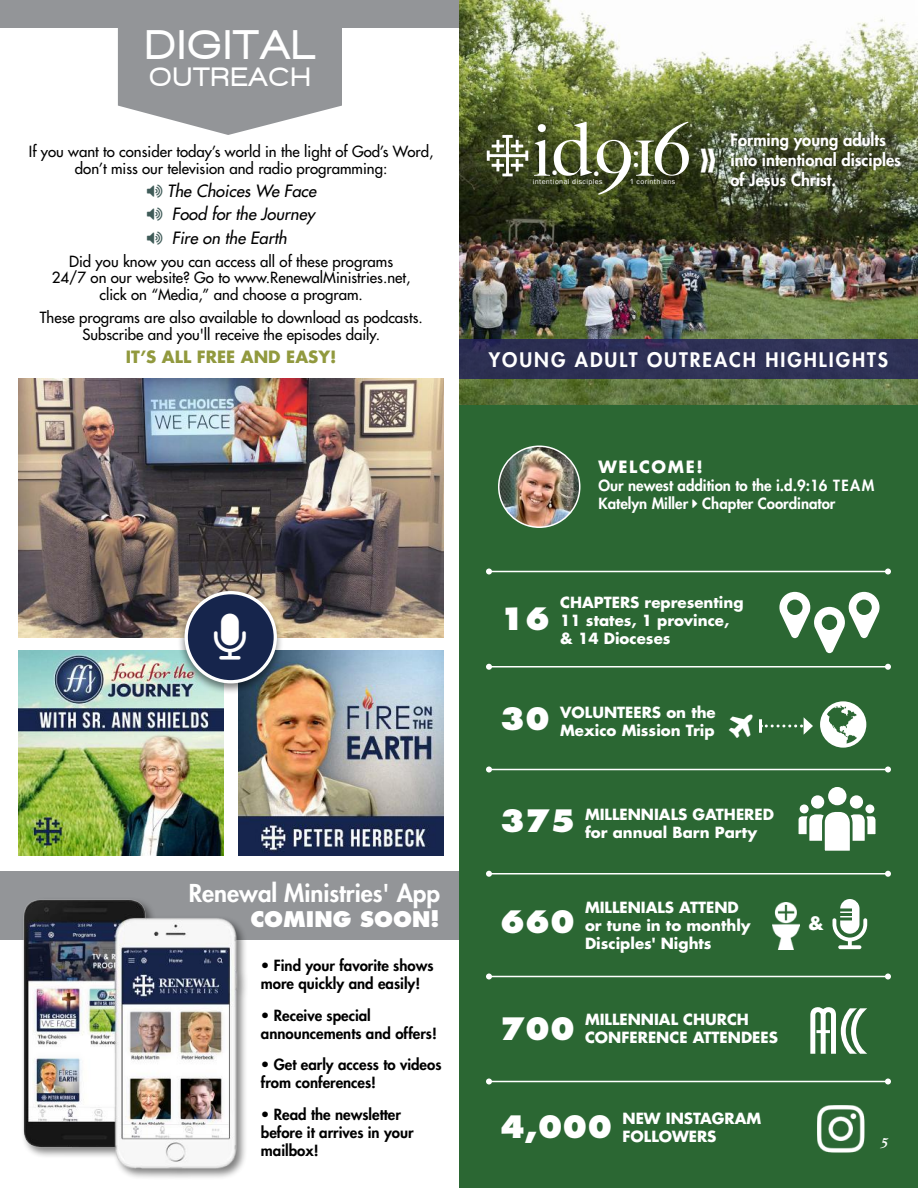
<style>
.page{position:relative;width:918px;height:1188px;background:#fff}
.page>*{position:absolute;margin:0;border:0;box-sizing:border-box;transform-origin:0 0}
.t1{font:500 74.4px "Big Caslon";color:#fff}
.t2{font:64.5px "Anna";color:#fff}
.t3{font:700 45px "Bebas Neue";color:#fff}
.t4{font:900 42px "Walkway";letter-spacing:.1em;color:#fff}
.t5{font:500 37.2px "Big Caslon";color:#fff}
.t6{font:800 30px "Futura";color:#fff}
.t7{font:900 27px "Walkway";letter-spacing:.1em;color:#fff}
.t8{font:800 24px "Futura";color:#fff}
.t9{font:800 21px "Futura";color:#fff}
.t10{font:800 19.5px "Futura";letter-spacing:.1em;color:#fff}
.t11{font:700 18px "Futura";color:#fff}
.t12{font:800 16.5px/20.2px "Futura";color:#fff}
.t13{font:italic 16.5px/23.2px "Futura";color:#000;text-align:justify}
.t14{font:700 16.5px "Futura";color:#91993e}
.t15{font:700 16.5px "Futura";letter-spacing:.1em;color:#fff}
.t16{font:15px/16.5px "Futura";color:#000;text-align:center}
.t17{font:700 15px/18px "Futura";color:#fff}
.t18{font:800 15px/18px "Futura";color:#000}
.t19{font:800 15px/18px "Futura";color:#fff}
.t20{font:italic 700 15px "New Baskerville";color:#fff}
.t21{font:7.5px "Franklin Gothic";letter-spacing:.05em;color:#fff}
.s1{font-size:37.2px}
.s2{font-size:74.4px}
.s3{font-family:"Arial"}
</style>
<div class="page">
<div style="left:0;top:0;width:918px;height:28px;background:#939598"></div>
<img style="left:19px;top:651px;width:204px;height:204px">
<img style="left:239px;top:651px;width:205px;height:204px">
<div style="left:0;top:872px;width:468px;height:68px;background:#939598"></div>
<div style="left:459px;top:0;width:459px;height:1188px;background:#2b6733"></div>
<img style="left:459px;top:0;width:459px;height:405px">
<svg style="left:487px;top:135px;width:41px;height:41px;background:#7f866b"></svg>
<img style="left:19px;top:379px;width:425px;height:259px">
<div style="left:459px;top:339px;width:459px;height:39px;background:#2e3155"></div>
<div style="left:737px;top:125px;width:181px;height:69px;background:#000;opacity:.75"></div>
<hr style="left:489px;top:769px;width:399px;height:1px;background:#fff">
<svg style="left:486px;top:766px;width:6px;height:6px"></svg>
<svg style="left:885px;top:766px;width:6px;height:6px"></svg>
<hr style="left:489px;top:666px;width:399px;height:2px;background:#fff">
<svg style="left:486px;top:664px;width:6px;height:6px"></svg>
<svg style="left:885px;top:664px;width:6px;height:6px"></svg>
<hr style="left:759px;top:719px;width:3px;height:14px;background:#fff">
<svg style="left:760px;top:717px;width:53px;height:18px"></svg>
<hr style="left:489px;top:873px;width:399px;height:1px;background:#fff">
<svg style="left:486px;top:871px;width:6px;height:6px"></svg>
<svg style="left:885px;top:871px;width:6px;height:6px"></svg>
<hr style="left:489px;top:976px;width:399px;height:1px;background:#fff">
<svg style="left:486px;top:974px;width:6px;height:6px"></svg>
<svg style="left:885px;top:974px;width:6px;height:6px"></svg>
<hr style="left:489px;top:571px;width:399px;height:1px;background:#fff">
<svg style="left:486px;top:568px;width:6px;height:6px"></svg>
<svg style="left:885px;top:568px;width:6px;height:6px"></svg>
<img style="left:773px;top:903px;width:26px;height:47px">
<hr style="left:489px;top:1081px;width:399px;height:1px;background:#fff">
<svg style="left:486px;top:1078px;width:6px;height:6px"></svg>
<svg style="left:885px;top:1078px;width:6px;height:6px"></svg>
<img style="left:499px;top:446px;width:81px;height:81px;border-radius:40px">
<div style="left:498px;top:446px;width:82px;height:82px;border:2px solid #fff;border-radius:50%"></div>
<div style="left:801px;top:805px;width:7px;height:8px;background:#fff;border-radius:50%"></div>
<div style="left:800px;top:804px;width:9px;height:9px;border:2px solid #fff;border-radius:50%"></div>
<div style="left:866px;top:805px;width:7px;height:8px;background:#fff;border-radius:50%"></div>
<div style="left:865px;top:804px;width:9px;height:9px;border:2px solid #fff;border-radius:50%"></div>
<div style="left:812px;top:797px;width:11px;height:10px;background:#fff;border-radius:50%"></div>
<div style="left:811px;top:795px;width:13px;height:14px;border:3px solid #fff;border-radius:50%"></div>
<div style="left:851px;top:797px;width:11px;height:10px;background:#fff;border-radius:50%"></div>
<div style="left:850px;top:795px;width:13px;height:14px;border:3px solid #fff;border-radius:50%"></div>
<svg style="left:798px;top:808px;width:78px;height:43px"></svg>
<div style="left:830px;top:788px;width:15px;height:16px;background:#fff;border-radius:50%"></div>
<div style="left:828px;top:787px;width:18px;height:18px;border:3px solid #fff;border-radius:50%"></div>
<svg style="left:118px;top:28px;width:224px;height:107px;background:#a1a3a6"></svg>
<div style="left:21px;top:897px;width:228px;height:283px;background:#000;opacity:.5"></div>
<img style="left:21px;top:897px;width:219px;height:282px">
<div style="left:177px;top:588px;width:107px;height:107px;background:#000;opacity:.5"></div>
<div style="left:186px;top:593px;width:89px;height:89px;background:#16254c;border-radius:50%"></div>
<div style="left:185px;top:591px;width:92px;height:92px;border:3px solid #fff;border-radius:50%"></div>
<hr style="left:816px;top:1030px;width:14px;height:3px;background:#fff">
<img style="left:817px;top:1105px;width:48px;height:48px">
<h3 class="t4" style="left:146px;top:22px;width:169px">DIGITAL</h3>
<h3 class="t7" style="left:150px;top:63px;width:161px">OUTREACH</h3>
<p class="t16" style="left:29px;top:144px;width:406px">If you want to consider today’s world in the light of God’s Word, don’t miss our television and radio programming:</p>
<p class="t13" style="left:167px;top:179px;width:151px">The Choices We Face Food for the Journey Fire on the Earth</p>
<p class="t16" style="left:52px;top:253px;width:360px">Did you know you can access all of these programs<br>24/7 on our website? Go to www.RenewalMinistries.net, click on “Media,” and choose a program.</p>
<p class="t16" style="left:40px;top:309px;width:385px">These programs are also available to download as podcasts.<br>Subscribe and you'll receive the episodes daily.</p>
<p class="t14" style="left:126px;top:346px;width:212px">IT’S ALL FREE AND EASY!</p>
<h3 class="t8" style="left:189px;top:878px;width:253px">Renewal Ministries' App</h3>
<h3 class="t9" style="left:250px;top:906px;width:191px">COMING SOON!</h3>
<p class="t18" style="left:261px;top:957px;width:174px">• Find your favorite shows more quickly and easily!</p>
<p class="t18" style="left:261px;top:1006px;width:178px">• Receive special announcements and offers!</p>
<p class="t18" style="left:261px;top:1056px;width:182px">• Get early access to videos from conferences!</p>
<p class="t18" style="left:261px;top:1105px;width:154px">• Read the newsletter before it arrives in your mailbox!</p>
<h1 class="t1" style="left:631px;top:106px;width:61px"><span class="s1">:</span>16</h1>
<h1 class="t1" style="left:533px;top:106px;width:62px">id</h1>
<p class="t21" style="left:533px;top:177px;width:71px">intentional disciples</p>
<h3 class="t5" style="left:550px;top:141px;width:84px">. .<span class="s2">9</span></h3>
<p class="t21" style="left:630px;top:177px;width:47px"><span class="s3">1</span> corinthians</p>
<h3 class="t3" style="left:700px;top:135px;width:17px">»</h3>
<p class="t12" style="left:730px;top:130px;width:172px">Forming young adults into intentional disciples of Jesus Christ.</p>
<h3 class="t10" style="left:489px;top:347px;width:401px">YOUNG ADULT OUTREACH HIGHLIGHTS</h3>
<p class="t15" style="left:598px;top:456px;width:106px">WELCOME!</p>
<p class="t19" style="left:598px;top:476px;width:277px">Our newest addition to the i.d.9:16 TEAM<br>Katelyn Miller Chapter Coordinator</p>
<h3 class="t6" style="left:500px;top:600px;width:51px">16</h3>
<p class="t17" style="left:560px;top:593px;width:185px">CHAPTERS representing<br>11 states, 1 province, &amp; 14 Dioceses</p>
<h3 class="t6" style="left:500px;top:700px;width:51px">30</h3>
<p class="t17" style="left:560px;top:703px;width:157px">VOLUNTEERS on the<br>Mexico Mission Trip</p>
<h3 class="t6" style="left:500px;top:802px;width:76px">375</h3>
<p class="t17" style="left:585px;top:805px;width:190px">MILLENNIALS GATHERED for annual Barn Party</p>
<h3 class="t6" style="left:500px;top:903px;width:76px">660</h3>
<p class="t17" style="left:585px;top:898px;width:167px">MILLENIALS ATTEND or tune in to monthly<br>Disciples' Nights</p>
<p class="t11" style="left:808px;top:912px;width:17px">&amp;</p>
<h3 class="t6" style="left:500px;top:1010px;width:76px">700</h3>
<p class="t17" style="left:585px;top:1010px;width:195px">MILLENNIAL CHURCH<br>CONFERENCE ATTENDEES</p>
<h2 class="t2" style="left:807px;top:999px;width:61px">MCC</h2>
<h3 class="t6" style="left:500px;top:1108px;width:114px">4,000</h3>
<p class="t17" style="left:622px;top:1109px;width:140px">NEW INSTAGRAM<br>FOLLOWERS</p>
<p class="t20" style="left:880px;top:1134px;width:9px">5</p>
</div>
